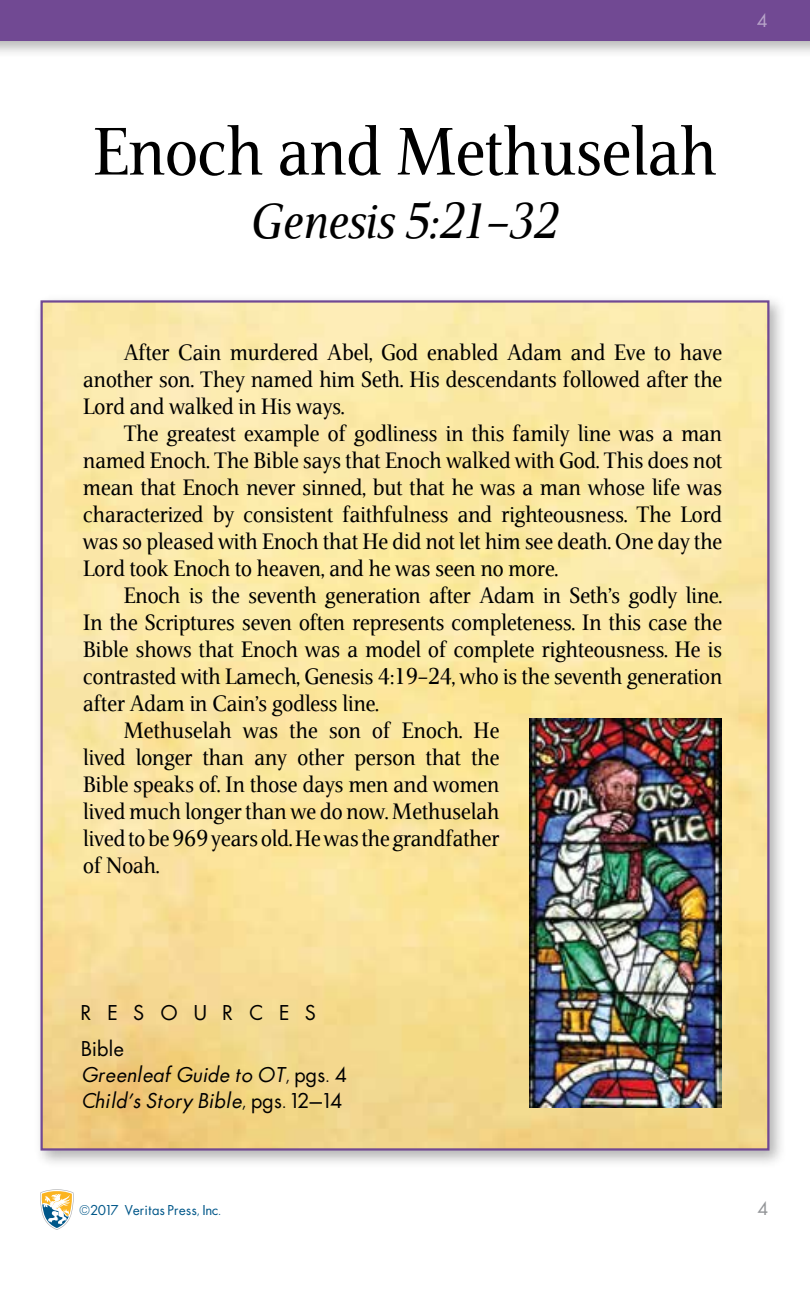
<style>
.page{position:relative;width:810px;height:1296px;background:#fff}
.page>*{position:absolute;margin:0;border:0;box-sizing:border-box;transform-origin:0 0}
.t1{font:67.5px "Veritas AE";color:#000}
.t2{font:italic 49.5px "Veritas AE";color:#000}
.t3{font:22.5px/27px "Veritas AE";color:#000;text-align:justify}
.t4{font:italic 20.25px/25.9px "Futura";letter-spacing:.01em;color:#000}
.t5{font:20.25px/36px "Futura";letter-spacing:.8em;color:#000}
.t6{font:18px "Futura";color:#fff}
.t7{font:18px "Futura";color:#939598}
.t8{font:13.5px "Futura";color:#005789}
.s1{font-style:normal}
</style>
<div class="page">
<svg style="left:40px;top:1189px;width:34px;height:41px"></svg>
<div style="left:34px;top:294px;width:753px;height:875px;background:#000;opacity:.3"></div>
<img style="left:43px;top:303px;width:724px;height:845px">
<div style="left:0;top:0;width:810px;height:59px;background:#000;opacity:.3"></div>
<div style="left:0;top:0;width:810px;height:41px;background:#714993"></div>
<img style="left:530px;top:718px;width:192px;height:390px">
<h1 class="t1" style="left:93px;top:113px;width:625px">Enoch and Methuselah</h1>
<h2 class="t2" style="left:251px;top:194px;width:309px">Genesis 5:21–32</h2>
<p class="t6" style="left:757px;top:9px;width:13px">4</p>
<p class="t3" style="left:83px;top:339px;width:641px;text-indent:40px">After Cain murdered Abel, God enabled Adam and Eve to have another son. They named him Seth. His descendants followed after the Lord and walked in His ways.</p>
<p class="t3" style="left:83px;top:420px;width:641px;text-indent:40px">The greatest example of godliness in this family line was a man named Enoch. The Bible says that Enoch walked with God. This does not mean that Enoch never sinned, but that he was a man whose life was characterized by consistent faithfulness and righteousness. The Lord was so pleased with Enoch that He did not let him see death. One day the Lord took Enoch to heaven, and he was seen no more.</p>
<p class="t3" style="left:124px;top:582px;width:600px">Enoch is the seventh generation after Adam in Seth’s godly line.</p>
<p class="t3" style="left:83px;top:609px;width:640px">In the Scriptures seven often represents completeness. In this case the</p>
<p class="t3" style="left:83px;top:636px;width:640px">Bible shows that Enoch was a model of complete righteousness. He is</p>
<p class="t3" style="left:83px;top:663px;width:640px">contrasted with Lamech, Genesis 4:19–24, who is the seventh generation</p>
<p class="t3" style="left:83px;top:690px;width:297px">after Adam in Cain’s godless line.</p>
<p class="t3" style="left:124px;top:717px;width:377px">Methuselah was the son of Enoch. He</p>
<p class="t3" style="left:83px;top:744px;width:418px">lived longer than any other person that the</p>
<p class="t3" style="left:83px;top:771px;width:418px">Bible speaks of. In those days men and women</p>
<p class="t3" style="left:83px;top:798px;width:418px">lived much longer than we do now. Methuselah</p>
<p class="t3" style="left:83px;top:825px;width:418px">lived to be 969 years old. He was the grandfather</p>
<p class="t3" style="left:83px;top:852px;width:78px">of Noah.</p>
<p class="t5" style="left:81px;top:995px;width:237px">RESOURCES<br>Bible</p>
<p class="t4" style="left:81px;top:1061px;width:268px">Greenleaf Guide to OT<span class="s1">, pgs. 4<br></span>Child’s Story Bible<span class="s1">, pgs. 12–14</span></p>
<p class="t8" style="left:79px;top:1201px;width:143px">©2017 Veritas Press, Inc.</p>
<p class="t7" style="left:757px;top:1197px;width:13px">4</p>
</div>
